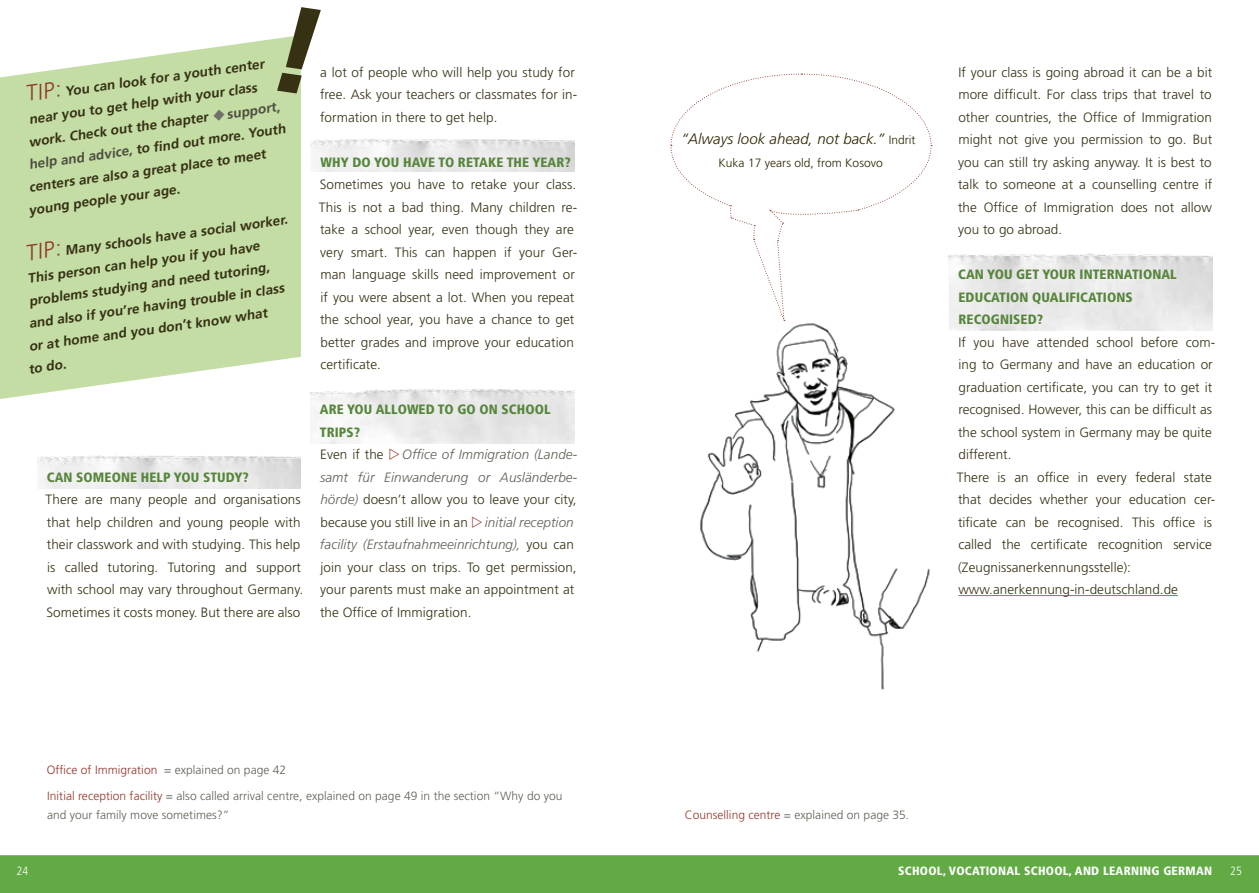
<style>
.page{position:relative;width:1259px;height:893px;background:#fff}
.page>*{position:absolute;margin:0;border:0;box-sizing:border-box;transform-origin:0 0}
.t1{font:italic 300 15px "Frutiger LT Std";letter-spacing:.005em;color:#2e2500}
.t2{font:300 13.5px/22.5px "Frutiger LT Std";letter-spacing:.005em;color:#373114}
.t3{font:700 13.5px "Frutiger LT Std";color:#373114}
.t4{font:900 condensed 13.5px/22.5px "Frutiger LT Std";letter-spacing:.005em;color:#56853b}
.t5{font:italic 300 13.5px/22.5px "Frutiger LT Std";letter-spacing:.005em;color:#616056;text-align:justify}
.t6{font:300 12px/26px "Frutiger LT Std";letter-spacing:.005em;color:#616056}
.t7{font:900 condensed 12px "Frutiger LT Std";letter-spacing:.025em;color:#fff}
.t8{font:300 12px "Frutiger LT Std";letter-spacing:.005em;color:#2e2500}
.t9{font:300 condensed 12px "Frutiger LT Std";color:#fff}
.s1{font-weight:300;font-size:22.5px;color:#92372b}
.s2{color:#727168}
.s3{color:#4f4d40}
.s4{font-style:normal;color:#373114}
.s5{font-style:italic;color:#616056}
.s6{color:#92372b}
.s7{font-style:normal;font-size:12px}
</style>
<div class="page">
<div style="left:0;top:856px;width:1259px;height:37px;background:#62ab44"></div>
<img style="left:948px;top:253px;width:264px;height:77px">
<img style="left:37px;top:455px;width:264px;height:33px">
<img style="left:311px;top:139px;width:263px;height:33px">
<img style="left:310px;top:389px;width:264px;height:54px">
<hr style="left:958px;top:595px;width:220px;height:1px;background:#53927f">
<svg style="left:0;top:38px;width:301px;height:361px;fill:#c3dda5"></svg>
<img style="left:700px;top:323px;width:230px;height:367px">
<svg style="left:670px;top:73px;width:262px;height:248px"></svg>
<svg style="left:277px;top:35px;width:24px;height:60px"></svg>
<p class="t3" style="left:25px;top:89px;width:242px;rotate:-8deg"><span class="s1">Tip :</span> You can look for a youth center</p>
<p class="t3" style="left:28px;top:111px;width:232px;rotate:-8deg">near you to get help with your class</p>
<p class="t3" style="left:28px;top:134px;width:255px;rotate:-8deg">work. Check out the chapter <span class="s2">◆</span><span class="s3">support,</span></p>
<p class="t3" style="left:28px;top:157px;width:260px;rotate:-8deg"><span class="s3">help and advice,</span> to fi nd out more. Youth</p>
<p class="t3" style="left:28px;top:179px;width:240px;rotate:-8deg">centers are also a great place to meet</p>
<p class="t3" style="left:28px;top:202px;width:154px;rotate:-8deg">young people your age.</p>
<p class="t3" style="left:25px;top:248px;width:266px;rotate:-8deg"><span class="s1">TIP:</span> Many schools have a social worker.</p>
<p class="t3" style="left:27px;top:270px;width:235px;rotate:-8deg">This person can help you if you have</p>
<p class="t3" style="left:28px;top:293px;width:244px;rotate:-8deg">problems studying and need tutoring,</p>
<p class="t3" style="left:28px;top:316px;width:259px;rotate:-8deg">and also if you’re having trouble in class</p>
<p class="t3" style="left:28px;top:338px;width:242px;rotate:-8deg">or at home and you don’t know what</p>
<p class="t3" style="left:28px;top:361px;width:39px;rotate:-8deg">to do.</p>
<p class="t4" style="left:47px;top:466px;width:137px">CAN SOMEONE HELP YOU</p>
<p class="t4" style="left:203px;top:466px;width:47px">STUDY?</p>
<p class="t2" style="left:46px;top:488px;width:259px">There are many people and organisations that help children and young people with their classwork and with studying. This help is called tutoring. Tutoring and support with school may vary throughout Germany.<br>Sometimes it costs money. But there are also</p>
<p class="t2" style="left:320px;top:61px;width:259px">a lot of people who will help you study for free. Ask your teachers or classmates for in&shy;formation in there to get help.</p>
<p class="t4" style="left:320px;top:151px;width:63px">WHY DO YOU</p>
<p class="t4" style="left:403px;top:151px;width:169px">HAVE TO RETAKE THE YEAR?</p>
<p class="t2" style="left:319px;top:173px;width:260px">Sometimes you have to retake your class.<br>This is not a bad thing. Many children re&shy;take a school year, even though they are very smart. This can happen if your Ger&shy;man language skills need improvement or if you were absent a lot. When you repeat the school year, you have a chance to get better grades and improve your education certificate.</p>
<p class="t4" style="left:320px;top:398px;width:37px">ARE YOU</p>
<p class="t4" style="left:376px;top:398px;width:9px">ALLO</p>
<p class="t4" style="left:407px;top:398px;width:119px">WED TO GO ON SCHOOL</p>
<p class="t4" style="left:320px;top:421px;width:42px">TRIPS?</p>
<p class="t2" style="left:320px;top:443px;width:65px">Even if the</p>
<p class="t5" style="left:320px;top:443px;width:259px;text-indent:82px">Office of Immigration (Lande&shy;samt für Einwanderung or Ausländerbe&shy;hörde) <span class="s4">doesn’t allow you to leave your city, because you still live in an</span></p>
<p class="t2" style="left:320px;top:511px;width:258px;text-indent:165px"><span class="s5">initial reception facility (Erstaufnahmeeinrichtung),</span> you can join your class on trips. To get permission, your parents must make an appointment at the Office of Immigration.</p>
<p class="t6" style="left:47px;top:757px;width:517px"><span class="s6">Office of Immigration</span> = explained on page 42<br><span class="s6">Initial reception facility</span> = also called arrival centre, explained on page 49 in the section “Why do you</p>
<p class="t6" style="left:47px;top:802px;width:184px">and your family move sometimes?”</p>
<p class="t1" style="left:681px;top:130px;width:236px">“Always look ahead, not back.” <span class="s7">Indrit</span></p>
<p class="t8" style="left:718px;top:156px;width:166px">Kuka 17 years old, from Kosovo</p>
<p class="t2" style="left:958px;top:61px;width:256px;text-align:justify">If your class is going abroad it can be a bit more difficult. For class trips that travel to other countries, the Office of Immigration might not give you permission to go. But you can still try asking anyway. It is best to talk to someone at a counselling centre if the Office of Immigration does not allow you to go abroad.</p>
<p class="t4" style="left:958px;top:263px;width:39px">CAN YOU</p>
<p class="t4" style="left:1016px;top:263px;width:36px">GET YOU</p>
<p class="t4" style="left:1068px;top:263px;width:20px">R INTERN</p>
<p class="t4" style="left:958px;top:263px;width:220px;text-indent:165px">ATI ONAL<br>EDUCATION QUALIFICATIONS<br>RECOGNISED?</p>
<p class="t2" style="left:957px;top:331px;width:260px">If you have attended school before com&shy;ing to Germany and have an education or graduation certificate, you can try to get it recognised. However, this can be difficult as the school system in Germany may be quite different.<br>There is an office in every federal state that decides whether your education cer&shy;tificate can be recognised. This office is called the certificate recognition service (Zeugnissanerkennungsstelle): www.anerkennung-in-deutschland.de</p>
<p class="t6" style="left:684px;top:802px;width:226px"><span class="s6">Counselling centre</span> = explained on page 35.</p>
<p class="t9" style="left:16px;top:864px;width:13px">24</p>
<p class="t7" style="left:898px;top:864px;width:316px">SCHOOL, VOCATIONAL SCHOOL, AND LEARNING GERMAN</p>
<p class="t9" style="left:1230px;top:864px;width:13px">25</p>
</div>
